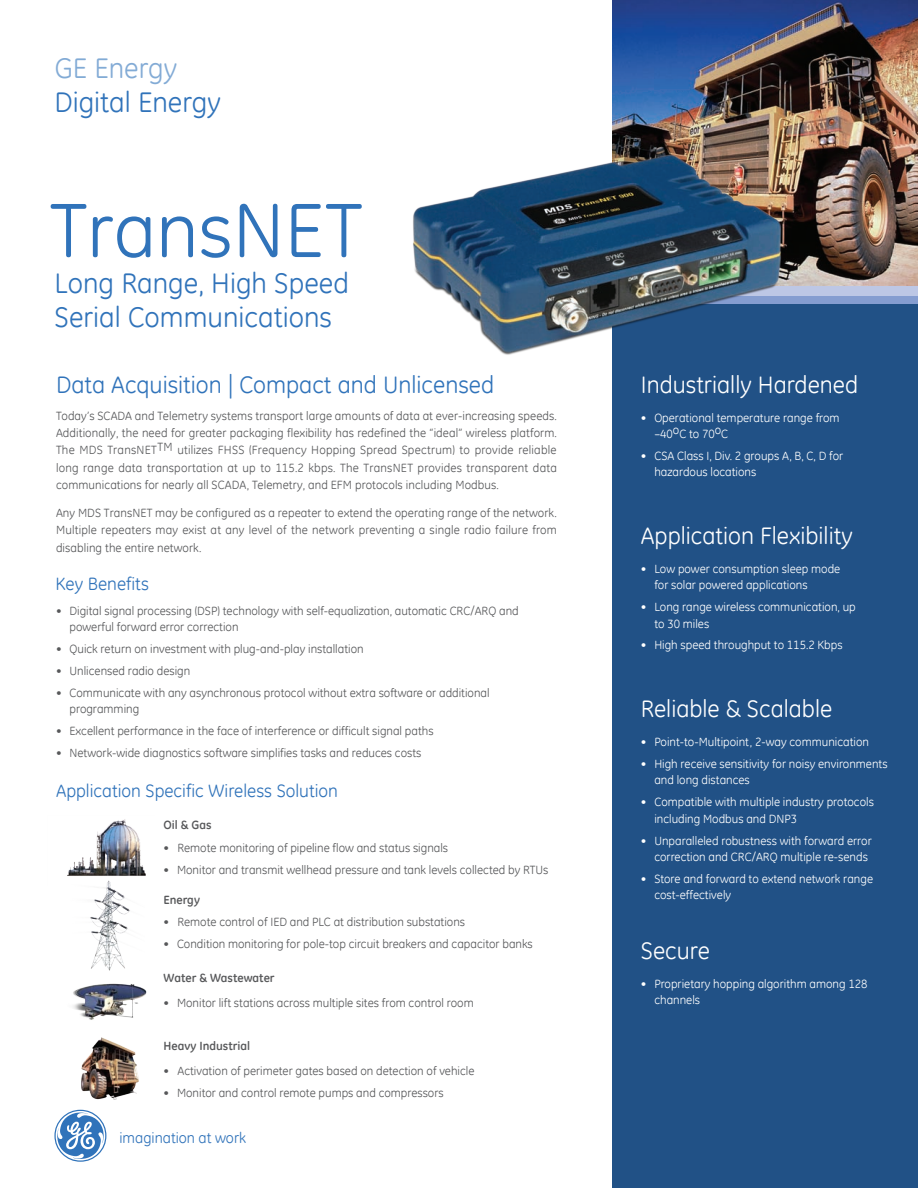
<style>
.page{position:relative;width:918px;height:1188px;background:#fff}
.page>*{position:absolute;margin:0;border:0;box-sizing:border-box;transform-origin:0 0}
.Product_Name{font:78px "GE Inspira";color:#3073ba}
.t1{font:72px "GE Logo Font";color:#3073ba}
.Heading_1{font:28.5px/33.5px "GE Inspira";color:#3073ba}
.Heading_2_White{font:24px "GE Inspira";color:#fff}
.Heading_2{font:24px "GE Inspira";color:#3073ba}
.Heading_3{font:18px "GE Inspira";color:#3073ba}
.t2{font:15px "GE Inspira";color:#3073ba}
.Bullets{font:12px/16.5px "GE Inspira";color:#57585a}
.Copy{font:12px/17.2px "GE Inspira";letter-spacing:.005em;color:#57585a;text-align:justify}
.Bullets_White{font:12px/16.5px "GE Inspira";color:#fff}
.Copy_Bold{font:700 12px "GE Inspira";color:#57585a}
</style>
<div class="page">
<img style="left:612px;top:0;width:306px;height:286px">
<div style="left:612px;top:296px;width:306px;height:892px;background:#215186"></div>
<div style="left:612px;top:294px;width:306px;height:10px;background:#859dd0"></div>
<div style="left:612px;top:286px;width:306px;height:10px;background:#bdc7e5"></div>
<img style="left:413px;top:155px;width:369px;height:200px">
<img style="left:90px;top:886px;width:40px;height:85px">
<img style="left:67px;top:819px;width:79px;height:67px">
<img style="left:81px;top:1037px;width:58px;height:62px">
<img style="left:73px;top:983px;width:74px;height:37px">
<h3 class="Heading_1" style="left:54px;top:51px;width:168px">GE Energy<br>Digital Energy</h3>
<p class="Product_Name" style="left:50px;top:180px;width:314px">TransNET</p>
<p class="Heading_1" style="left:55px;top:265px;width:296px;line-height:34.2px">Long Range, High Speed<br>Serial Communications</p>
<p class="Heading_2" style="left:56px;top:369px;width:440px">Data Acquisition | Compact and Unlicensed</p>
<p class="Copy" style="left:56px;top:407px;width:503px">Today’s SCADA and Telemetry systems transport large amounts of data at ever-increasing speeds.<br>Additionally, the need for greater packaging flexibility has redefined the “ideal” wireless platform.<br>The MDS TransNETTM utilizes FHSS (Frequency Hopping Spread Spectrum) to provide reliable long range data transportation at up to 115.2 kbps. The TransNET provides transparent data communications for nearly all SCADA, Telemetry, and EFM protocols including Modbus.</p>
<p class="Copy" style="left:56px;top:504px;width:502px">Any MDS TransNET may be configured as a repeater to extend the operating range of the network.<br>Multiple repeaters may exist at any level of the network preventing a single radio failure from disabling the entire network.</p>
<p class="Heading_3" style="left:56px;top:572px;width:95px">Key Benefits</p>
<p class="Bullets" style="left:70px;top:602px;width:451px;text-indent:-14px">• Digital signal processing (DSP) technology with self-equalization, automatic CRC/ARQ and powerful forward error correction</p>
<p class="Bullets" style="left:56px;top:640px;width:309px">• Quick return on investment with plug-and-play installation</p>
<p class="Bullets" style="left:56px;top:662px;width:136px">• Unlicensed radio design</p>
<p class="Bullets" style="left:70px;top:684px;width:422px;text-indent:-14px">• Communicate with any asynchronous protocol without extra software or additional programming</p>
<p class="Bullets" style="left:56px;top:723px;width:379px">• Excellent performance in the face of interference or difficult signal paths</p>
<p class="Bullets" style="left:56px;top:744px;width:367px">• Network-wide diagnostics software simplifies tasks and reduces costs</p>
<p class="Heading_3" style="left:56px;top:779px;width:284px">Application Specific Wireless Solution</p>
<p class="Copy_Bold" style="left:164px;top:817px;width:50px">Oil &amp; Gas</p>
<p class="Bullets" style="left:164px;top:839px;width:286px">• Remote monitoring of pipeline flow and status signals</p>
<p class="Bullets" style="left:164px;top:861px;width:386px">• Monitor and transmit wellhead pressure and tank levels collected by RTUs</p>
<p class="Copy_Bold" style="left:164px;top:892px;width:38px">Energy</p>
<p class="Bullets" style="left:164px;top:913px;width:303px">• Remote control of IED and PLC at distribution substations</p>
<p class="Bullets" style="left:164px;top:935px;width:371px">• Condition monitoring for pole-top circuit breakers and capacitor banks</p>
<p class="Copy_Bold" style="left:164px;top:970px;width:113px">Water &amp; Wastewater</p>
<p class="Bullets" style="left:164px;top:994px;width:312px">• Monitor lift stations across multiple sites from control room</p>
<p class="t1" style="left:54px;top:1095px;width:53px">g</p>
<p class="Copy_Bold" style="left:164px;top:1038px;width:88px">Heavy Industrial</p>
<p class="Bullets" style="left:164px;top:1062px;width:313px">• Activation of perimeter gates based on detection of vehicle</p>
<p class="Bullets" style="left:164px;top:1084px;width:282px">• Monitor and control remote pumps and compressors</p>
<p class="t2" style="left:119px;top:1128px;width:128px">imagination at work</p>
<p class="Heading_2_White" style="left:641px;top:369px;width:219px">Industrially Hardened</p>
<p class="Bullets_White" style="left:654px;top:409px;width:187px;text-indent:-14px">• Operational temperature range from –40oC to 70oC</p>
<p class="Bullets_White" style="left:654px;top:447px;width:190px;text-indent:-14px">• CSA Class I, Div. 2 groups A, B, C, D for hazardous locations</p>
<p class="Heading_2_White" style="left:641px;top:520px;width:213px">Application Flexibility</p>
<p class="Bullets_White" style="left:654px;top:560px;width:187px;text-indent:-14px">• Low power consumption sleep mode for solar powered applications</p>
<p class="Bullets_White" style="left:654px;top:598px;width:203px;text-indent:-14px">• Long range wireless communication, up to 30 miles</p>
<p class="Bullets_White" style="left:641px;top:637px;width:203px">• High speed throughput to 115.2 Kbps</p>
<p class="Heading_2_White" style="left:641px;top:694px;width:193px">Reliable &amp; Scalable</p>
<p class="Bullets_White" style="left:641px;top:733px;width:230px">• Point-to-Multipoint, 2-way communication</p>
<p class="Bullets_White" style="left:654px;top:755px;width:235px;text-indent:-14px">• High receive sensitivity for noisy environments and long distances</p>
<p class="Bullets_White" style="left:654px;top:794px;width:221px;text-indent:-14px">• Compatible with multiple industry protocols including Modbus and DNP3</p>
<p class="Bullets_White" style="left:654px;top:832px;width:219px;text-indent:-14px">• Unparalleled robustness with forward error correction and CRC/ARQ multiple re-sends</p>
<p class="Bullets_White" style="left:654px;top:870px;width:220px;text-indent:-14px">• Store and forward to extend network range cost-effectively</p>
<p class="Heading_2_White" style="left:641px;top:935px;width:71px">Secure</p>
<p class="Bullets_White" style="left:654px;top:975px;width:215px;text-indent:-14px">• Proprietary hopping algorithm among 128 channels</p>
</div>
